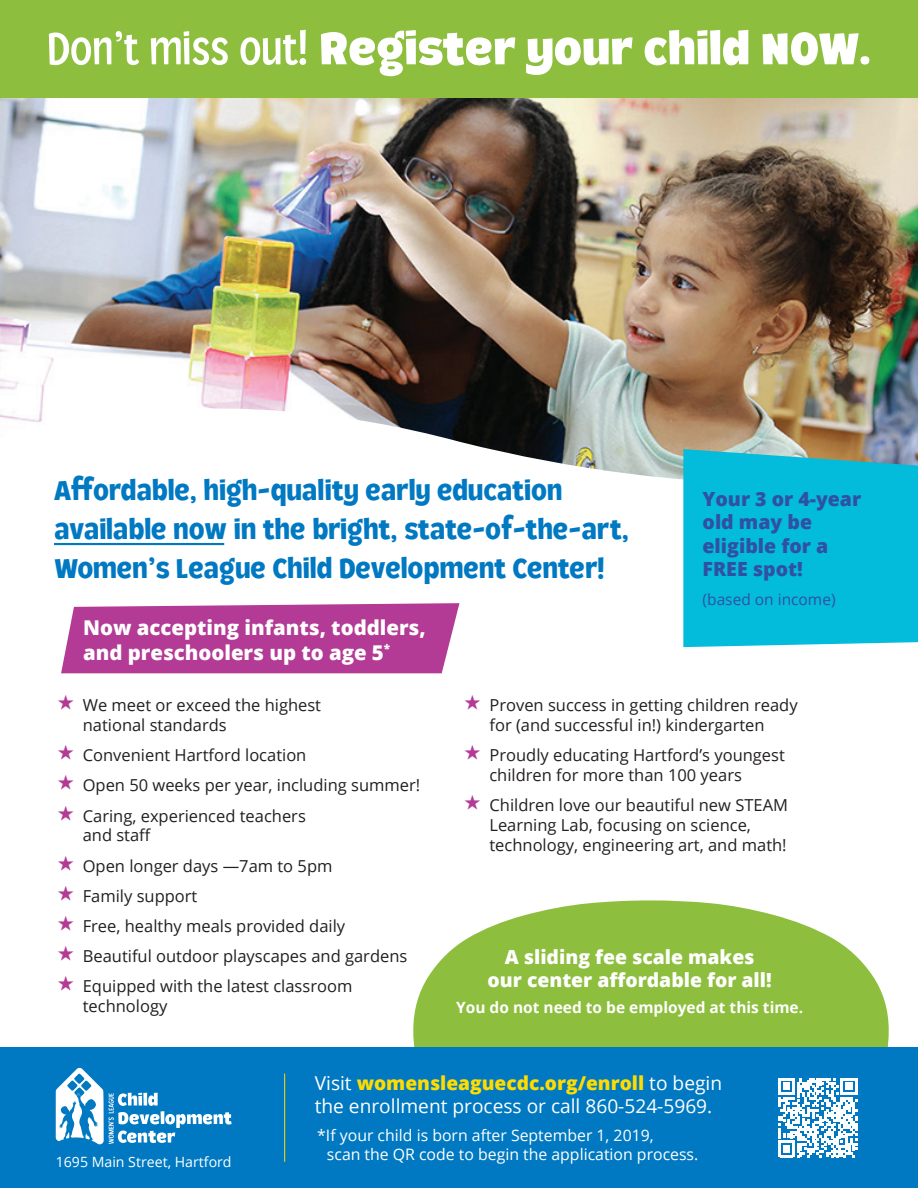
<style>
.page{position:relative;width:918px;height:1188px;background:#fff}
.page>*{position:absolute;margin:0;border:0;box-sizing:border-box;transform-origin:0 0}
.t1{font:53.4px "loyola pro black";color:#fff}
.t2{font:32.7px/39.3px "loyola pro extrabold";color:#0079c2}
.t3{font:800 20.4px/24.5px "Open Sans";color:#fff}
.t4{font:800 19.5px/23.4px "Open Sans";color:#3051a3}
.t5{font:800 19.35px/23.2px "Open Sans";color:#fff;text-align:center}
.t6{font:19.2px/23px "Open Sans";color:#fff}
.t7{font:16.5px/30.2px "Open Sans";color:#231f20}
.t8{font:15.75px/19px "Open Sans";color:#fff}
.t9{font:700 15.45px "Open Sans";color:#fff}
.t10{font:15.45px "Open Sans";color:#3051a3}
.t11{font:14.1px "Open Sans";color:#fff}
.s1{font-family:"loyola pro light"}
.s2{font-weight:800;color:#ffdc01}
</style>
<div class="page">
<svg style="left:413px;top:900px;width:476px;height:147px;fill:#8dbe3e"></svg>
<img style="left:0;top:98px;width:918px;height:382px">
<div style="left:0;top:0;width:918px;height:98px;background:#8dbe3e"></div>
<div style="left:0;top:1047px;width:918px;height:141px;background:#0079c2"></div>
<div style="left:683px;top:449px;width:235px;height:198px;background:#03bbda"></div>
<hr style="left:284px;top:1074px;width:1px;height:88px;background:#ffdc01">
<hr style="left:54px;top:543px;width:170px;height:2px;background:#0079c2">
<svg style="left:56px;top:1067px;width:176px;height:78px"></svg>
<svg style="left:778px;top:1078px;width:80px;height:79px"></svg>
<svg style="left:61px;top:603px;width:398px;height:70px;background:#b8479c"></svg>
<h1 class="t1" style="left:47px;top:17px;width:826px"><span class="s1">Don’t miss out!</span> Register your child NOW.</h1>
<h2 class="t2" style="left:54px;top:470px;width:576px">Affordable, high-quality early education available now in the bright, state-of-the-art,<br>Women’s League Child Development Center!</h2>
<p class="t3" style="left:83px;top:615px;width:344px">Now accepting infants, toddlers, and preschoolers up to age 5<sup>*</sup></p>
<p class="t4" style="left:703px;top:486px;width:160px">Your 3 or 4-year old may be eligible for a<br>FREE spot!</p>
<p class="t10" style="left:703px;top:589px;width:135px">(based on income)</p>
<p class="t7" style="left:83px;top:695px;width:240px;line-height:19.8px">We meet or exceed the highest national standards</p>
<p class="t7" style="left:83px;top:740px;width:339px">Convenient Hartford location<br>Open 50 weeks per year, including summer!<br>Caring, experienced teachers</p>
<p class="t7" style="left:83px;top:820px;width:326px">and staff<br>Open longer days —7am to 5pm<br>Family support<br>Free, healthy meals provided daily<br>Beautiful outdoor playscapes and gardens<br>Equipped with the latest classroom</p>
<p class="t7" style="left:83px;top:991px;width:86px">technology</p>
<p class="t7" style="left:489px;top:695px;width:310px;line-height:19.8px">Proven success in getting children ready for (and successful in!) kindergarten</p>
<p class="t7" style="left:489px;top:745px;width:297px;line-height:19.8px">Proudly educating Hartford’s youngest children for more than 100 years</p>
<p class="t7" style="left:489px;top:795px;width:300px;line-height:19.8px">Children love our beautiful new STEAM<br>Learning Lab, focusing on science, technology, engineering art, and math!</p>
<p class="t5" style="left:488px;top:944px;width:286px">A sliding fee scale makes our center affordable for all!</p>
<p class="t9" style="left:456px;top:997px;width:348px">You do not need to be employed at this time.</p>
<p class="t11" style="left:56px;top:1153px;width:177px">1695 Main Street, Hartford</p>
<p class="t6" style="left:315px;top:1071px;width:409px">Visit <span class="s2">womensleaguecdc.org/enroll</span> to begin the enrollment process or call 860-524-5969.</p>
<p class="t8" style="left:327px;top:1126px;width:373px;text-indent:-10px">*If your child is born after September 1, 2019,<br>scan the QR code to begin the application process.</p>
</div>
